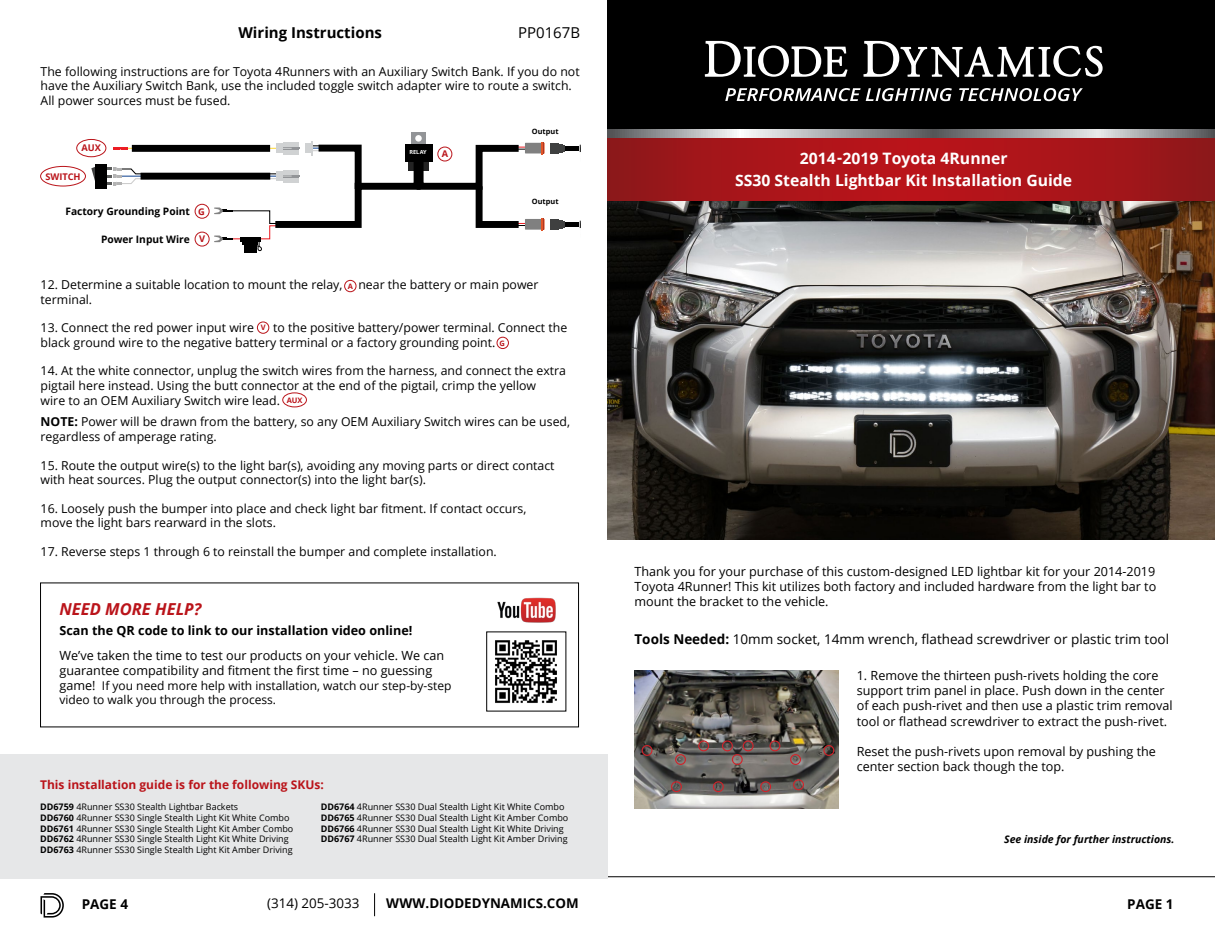
<style>
.page{position:relative;width:1215px;height:945px;background:#fff}
.page>*{position:absolute;margin:0;border:0;box-sizing:border-box;transform-origin:0 0}
.t1{font:italic 700 16.5px "Open Sans";color:#ba141a}
.t2{font:700 15.75px/22.5px "Open Sans";color:#fff;text-align:center}
.t3{font:700 15px "Open Sans";color:#000}
.t4{font:15px "Open Sans";color:#000}
.t5{font:13.5px "Open Sans";color:#000}
.t6{font:700 13.5px "Open Sans";color:#000}
.t7{font:700 13.35px "Open Sans";color:#000}
.t8{font:13.35px "Open Sans";color:#000}
.t9{font:12.6px/15.1px "Open Sans";color:#000}
.t10{font:700 12.6px "Open Sans";color:#000}
.t11{font:12.3px/14.7px "Open Sans";color:#000}
.t12{font:12px/14.4px "Open Sans";color:#000}
.t13{font:700 12px "Open Sans";color:#ba141a}
.t14{font:italic 700 10.5px "Open Sans";color:#000}
.t15{font:700 10.2px "Open Sans";color:#000}
.t16{font:700 9.3px "Open Sans";color:#ba141a}
.t17{font:9px/10.8px "Open Sans";color:#000}
.t18{font:700 7.5px "Open Sans";color:#ba141a}
.t19{font:700 7.35px "Open Sans";color:#000}
.t20{font:700 5.55px "Open Sans";color:#fff}
.s1{font-weight:700}
.s2{font-size:12.6px}
</style>
<div class="page">
<img style="left:608px;top:201px;width:607px;height:338px">
<hr style="left:0;top:876px;width:1215px;height:1px;background:#000">
<img style="left:608px;top:137px;width:607px;height:64px">
<div style="left:608px;top:0;width:607px;height:132px;background:#000"></div>
<svg style="left:705px;top:41px;width:143px;height:36px"></svg>
<svg style="left:863px;top:41px;width:240px;height:36px"></svg>
<svg style="left:725px;top:88px;width:227px;height:13px"></svg>
<svg style="left:959px;top:88px;width:124px;height:13px"></svg>
<svg style="left:374px;top:893px;width:1px;height:23px"></svg>
<svg style="left:40px;top:893px;width:24px;height:25px"></svg>
<svg style="left:608px;top:130px;width:607px;height:7px;background:#a1a2a4"></svg>
<div style="left:0;top:754px;width:608px;height:125px;background:#e6e7e8"></div>
<img style="left:497px;top:597px;width:59px;height:26px">
<img style="left:495px;top:640px;width:62px;height:63px">
<img style="left:634px;top:671px;width:205px;height:137px">
<div style="left:642px;top:745px;width:11px;height:11px;border:1px solid #d2232a;border-radius:50%"></div>
<div style="left:675px;top:754px;width:11px;height:11px;border:1px solid #d2232a;border-radius:50%"></div>
<div style="left:698px;top:740px;width:11px;height:11px;border:1px solid #d2232a;border-radius:50%"></div>
<div style="left:722px;top:740px;width:11px;height:11px;border:1px solid #d2232a;border-radius:50%"></div>
<div style="left:743px;top:740px;width:11px;height:11px;border:1px solid #d2232a;border-radius:50%"></div>
<div style="left:770px;top:740px;width:10px;height:11px;border:1px solid #d2232a;border-radius:50%"></div>
<div style="left:732px;top:754px;width:11px;height:11px;border:1px solid #d2232a;border-radius:50%"></div>
<div style="left:790px;top:754px;width:11px;height:11px;border:1px solid #d2232a;border-radius:50%"></div>
<div style="left:823px;top:745px;width:11px;height:11px;border:1px solid #d2232a;border-radius:50%"></div>
<div style="left:793px;top:779px;width:11px;height:11px;border:1px solid #d2232a;border-radius:50%"></div>
<div style="left:760px;top:781px;width:11px;height:11px;border:1px solid #d2232a;border-radius:50%"></div>
<div style="left:713px;top:781px;width:11px;height:11px;border:1px solid #d2232a;border-radius:50%"></div>
<div style="left:671px;top:781px;width:11px;height:11px;border:1px solid #d2232a;border-radius:50%"></div>
<div style="left:411px;top:132px;width:15px;height:20px;background:#929497"></div>
<svg style="left:91px;top:167px;width:4px;height:14px"></svg>
<div style="left:95px;top:164px;width:12px;height:24px;background:#000"></div>
<svg style="left:107px;top:167px;width:43px;height:19px"></svg>
<div style="left:244px;top:245px;width:13px;height:8px;background:#000"></div>
<div style="left:415px;top:135px;width:7px;height:7px;background:#fff;border-radius:50%"></div>
<div style="left:141px;top:173px;width:129px;height:7px;background:#000"></div>
<hr style="left:122px;top:148px;width:158px;height:1px;background:#fdd93b">
<svg style="left:114px;top:147px;width:13px;height:3px"></svg>
<div style="left:132px;top:145px;width:138px;height:7px;background:#000"></div>
<svg style="left:214px;top:141px;width:331px;height:111px"></svg>
<div style="left:563px;top:146px;width:17px;height:5px;background:#000"></div>
<div style="left:558px;top:144px;width:5px;height:8px;background:#3f4040"></div>
<svg style="left:563px;top:145px;width:2px;height:6px"></svg>
<div style="left:550px;top:143px;width:9px;height:10px;background:#3f4040"></div>
<hr style="left:563px;top:222px;width:17px;height:4px;background:#000">
<div style="left:558px;top:220px;width:5px;height:8px;background:#3f4040"></div>
<svg style="left:563px;top:221px;width:2px;height:6px"></svg>
<div style="left:550px;top:219px;width:9px;height:10px;background:#3f4040"></div>
<div style="left:195px;top:204px;width:15px;height:15px;border:1px solid #ba141a;border-radius:50%"></div>
<div style="left:195px;top:232px;width:15px;height:15px;border:1px solid #ba141a;border-radius:50%"></div>
<div style="left:40px;top:166px;width:46px;height:20px;border:1px solid #ba141a;border-radius:50%"></div>
<div style="left:76px;top:139px;width:30px;height:18px;border:1px solid #ba141a;border-radius:50%"></div>
<div style="left:437px;top:147px;width:15px;height:14px;border:1px solid #ba141a;border-radius:50%"></div>
<div style="left:344px;top:280px;width:12px;height:12px;border:1px solid #ba141a;border-radius:50%"></div>
<div style="left:497px;top:337px;width:12px;height:12px;border:1px solid #ba141a;border-radius:50%"></div>
<div style="left:257px;top:322px;width:12px;height:12px;border:1px solid #ba141a;border-radius:50%"></div>
<div style="left:282px;top:393px;width:25px;height:14px;border:1px solid #ba141a;border-radius:50%"></div>
<p class="t3" style="left:238px;top:22px;width:145px">Wiring Instructions</p>
<p class="t11" style="left:41px;top:64px;width:541px">The following instructions are for Toyota 4Runners with an Auxiliary Switch Bank. If you do not have the Auxiliary Switch Bank, use the included toggle switch adapter wire to route a switch.<br>All power sources must be fused.</p>
<p class="t4" style="left:518px;top:23px;width:64px">PP0167B</p>
<p class="t16" style="left:82px;top:141px;width:21px">AUX</p>
<p class="t16" style="left:45px;top:170px;width:37px">SWITCH</p>
<p class="t15" style="left:65px;top:204px;width:126px">Factory Grounding Point</p>
<p class="t15" style="left:101px;top:232px;width:90px">Power Input Wire</p>
<p class="t16" style="left:198px;top:205px;width:8px">G</p>
<p class="t16" style="left:199px;top:232px;width:8px">V</p>
<p class="t20" style="left:410px;top:149px;width:19px">RELAY</p>
<p class="t16" style="left:442px;top:147px;width:8px">A</p>
<p class="t19" style="left:532px;top:126px;width:28px">Output</p>
<p class="t19" style="left:532px;top:196px;width:28px">Output</p>
<p class="t11" style="left:41px;top:277px;width:303px">12. Determine a suitable location to mount the relay,</p>
<p class="t11" style="left:358px;top:277px;width:182px">near the battery or main power</p>
<p class="t11" style="left:41px;top:292px;width:53px">terminal.</p>
<p class="t11" style="left:41px;top:320px;width:215px">13. Connect the red power input wire</p>
<p class="t18" style="left:348px;top:281px;width:7px">A</p>
<p class="t11" style="left:41px;top:320px;width:528px;text-indent:233px">to the positive battery/power terminal. Connect the black ground wire to the negative battery terminal or a factory grounding point.</p>
<p class="t11" style="left:41px;top:363px;width:527px">14. At the white connector, unplug the switch wires from the harness, and connect the extra pigtail here instead. Using the butt connector at the end of the pigtail, crimp the yellow<br>wire to an OEM Auxiliary Switch wire lead.</p>
<p class="t11" style="left:41px;top:414px;width:531px"><span class="s1">NOTE:</span> Power will be drawn from the battery, so any OEM Auxiliary Switch wires can be used, regardless of amperage rating.</p>
<p class="t11" style="left:41px;top:457px;width:515px">15. Route the output wire(s) to the light bar(s), avoiding any moving parts or direct contact with heat sources. Plug the output connector(s) into the light bar(s).</p>
<p class="t11" style="left:41px;top:500px;width:487px">16. Loosely push the bumper into place and check light bar fitment. If contact occurs, move the light bars rearward in the slots.</p>
<p class="t11" style="left:41px;top:543px;width:458px">17. Reverse steps 1 through 6 to reinstall the bumper and complete installation.</p>
<p class="t18" style="left:261px;top:322px;width:6px">V</p>
<p class="t18" style="left:500px;top:338px;width:7px">G</p>
<p class="t18" style="left:287px;top:395px;width:17px">AUX</p>
<h1 class="t1" style="left:60px;top:598px;width:143px">NEED MORE HELP?</h1>
<p class="t9" style="left:60px;top:647px;width:386px">We’ve taken the time to test our products on your vehicle. We can guarantee compatibility and fitment the first time – no guessing</p>
<p class="t12" style="left:60px;top:678px;width:393px"><span class="s2">game!</span> If you need more help with installation, watch our step-by-step video to walk you through the process.</p>
<p class="t10" style="left:60px;top:621px;width:354px">Scan the QR code to link to our installation video online!</p>
<p class="t13" style="left:40px;top:776px;width:285px">This installation guide is for the following SKUs:</p>
<p class="t17" style="left:40px;top:801px;width:255px"><span class="s1">DD6759</span> 4Runner SS30 Stealth Lightbar Backets<br><span class="s1">DD6760</span> 4Runner SS30 Single Stealth Light Kit White Combo <span class="s1">DD6761</span> 4Runner SS30 Single Stealth Light Kit Amber Combo <span class="s1">DD6762</span> 4Runner SS30 Single Stealth Light Kit White Driving <span class="s1">DD6763</span> 4Runner SS30 Single Stealth Light Kit Amber Driving</p>
<p class="t17" style="left:321px;top:801px;width:249px"><span class="s1">DD6764</span> 4Runner SS30 Dual Stealth Light Kit White Combo <span class="s1">DD6765</span> 4Runner SS30 Dual Stealth Light Kit Amber Combo <span class="s1">DD6766</span> 4Runner SS30 Dual Stealth Light Kit White Driving <span class="s1">DD6767</span> 4Runner SS30 Dual Stealth Light Kit Amber Driving</p>
<p class="t6" style="left:82px;top:894px;width:48px">PAGE 4</p>
<p class="t8" style="left:267px;top:894px;width:94px">(314) 205-3033</p>
<p class="t7" style="left:386px;top:894px;width:194px">WWW.DIODEDYNAMICS.COM</p>
<p class="t2" style="left:735px;top:146px;width:339px">2014-2019 Toyota 4Runner<br>SS30 Stealth Lightbar Kit Installation Guide</p>
<p class="t9" style="left:634px;top:564px;width:523px;text-align:justify">Thank you for your purchase of this custom-designed LED lightbar kit for your 2014-2019<br>Toyota 4Runner! This kit utilizes both factory and included hardware from the light bar to mount the bracket to the vehicle.</p>
<p class="t5" style="left:634px;top:629px;width:536px"><span class="s1">Tools Needed:</span> 10mm socket, 14mm wrench, flathead screwdriver or plastic trim tool</p>
<p class="t9" style="left:857px;top:668px;width:318px">1. Remove the thirteen push-rivets holding the core support trim panel in place. Push down in the center of each push-rivet and then use a plastic trim removal tool or flathead screwdriver to extract the push-rivet.</p>
<p class="t9" style="left:857px;top:743px;width:301px">Reset the push-rivets upon removal by pushing the center section back though the top.</p>
<p class="t14" style="left:1004px;top:832px;width:172px">See inside for further instructions.</p>
<p class="t6" style="left:1127px;top:894px;width:48px">PAGE 1</p>
</div>
